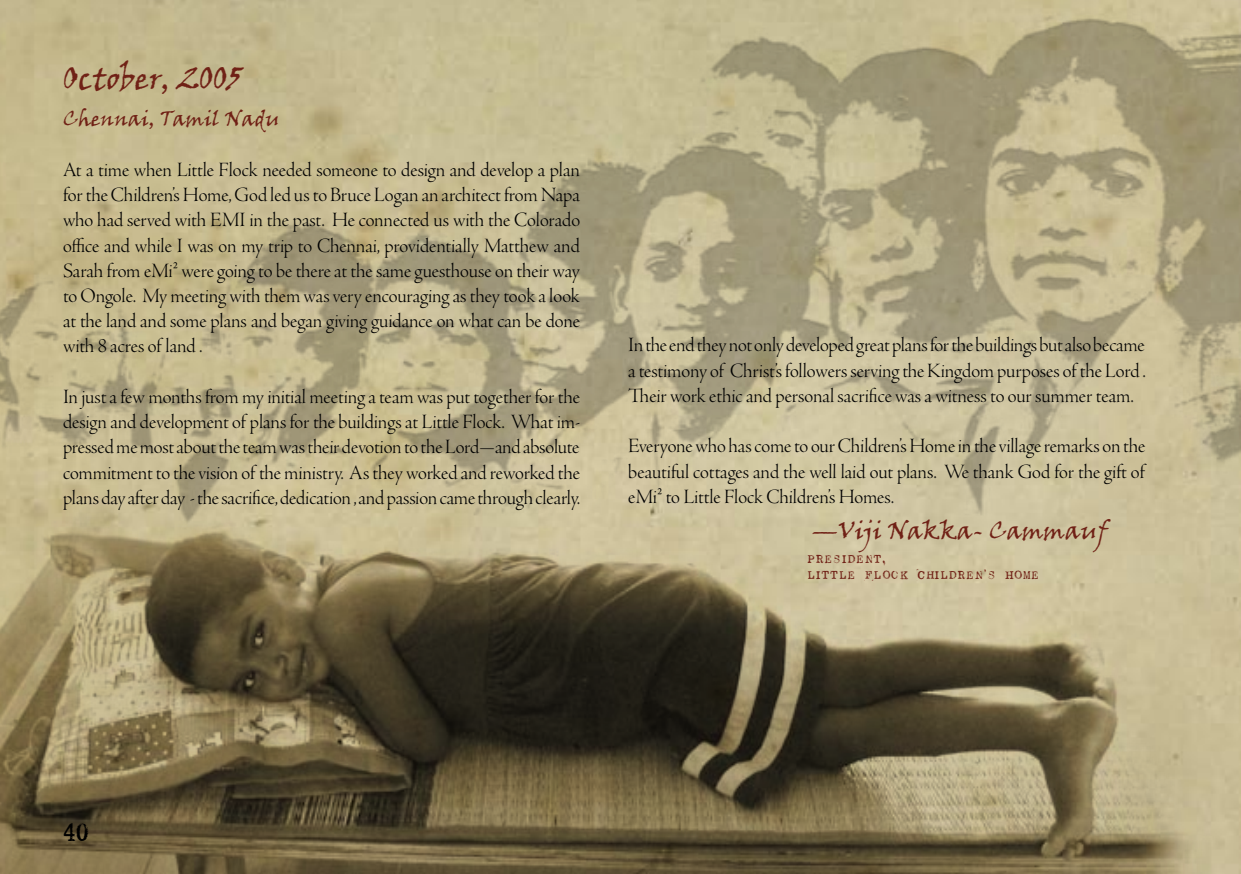
<style>
.page{position:relative;width:1241px;height:874px;background:#fff}
.page>*{position:absolute;margin:0;border:0;box-sizing:border-box;transform-origin:0 0}
.t1{font:31.5px "Viner Hand ITC";color:#702116}
.t2{font:31.5px "Bebete";color:#000}
.t3{font:24.5px "Viner Hand ITC";color:#702116}
.t4{font:21px/25.2px "Adobe Jenson Pro Lt Disp";letter-spacing:-.005em;color:#000;text-align:justify}
.t5{font:21px "Viner Hand ITC";color:#702116}
.t6{font:14px "Bebete";color:#702116}
</style>
<div class="page">
<img style="left:0;top:0;width:1240px;height:465px">
<img style="left:0;top:465px;width:1240px;height:408px">
<p class="t1" style="left:63px;top:58px;width:180px">October, 2005</p>
<p class="t5" style="left:63px;top:106px;width:218px">Chennai, Tamil Nadu</p>
<p class="t4" style="left:63px;top:157px;width:518px">At a time when Little Flock needed someone to design and develop a plan for the Children’s Home, God led us to Bruce Logan an architect from Napa who had served with EMI in the past. He connected us with the Colorado office and while I was on my trip to Chennai, providentially Matthew and Sarah from eMi² were going to be there at the same guesthouse on their way to Ongole. My meeting with them was very encouraging as they took a look at the land and some plans and began giving guidance on what can be done with 8 acres of land .</p>
<p class="t4" style="left:63px;top:384px;width:518px">In just a few months from my initial meeting a team was put together for the design and development of plans for the buildings at Little Flock. What im&shy;pressed me most about the team was their devotion to the Lord—and absolute commitment to the vision of the ministry. As they worked and reworked the plans day after day - the sacrifice, dedication , and passion came through clearly.</p>
<p class="t4" style="left:628px;top:333px;width:519px">In the end they not only developed great plans for the buildings but also became a testimony of Christ’s followers serving the Kingdom purposes of the Lord .<br>Their work ethic and personal sacrifice was a witness to our summer team.</p>
<p class="t4" style="left:628px;top:433px;width:518px">Everyone who has come to our Children’s Home in the village remarks on the beautiful cottages and the well laid out plans. We thank God for the gift of eMi² to Little Flock Children’s Homes.</p>
<p class="t3" style="left:811px;top:515px;width:298px">—Viji Nakka- Cammauf</p>
<p class="t6" style="left:807px;top:549px;width:85px">PRESIDENT,</p>
<p class="t6" style="left:807px;top:566px;width:234px">LITTLE FLOCK CHILDREN’S HOME</p>
<h1 class="t2" style="left:64px;top:812px;width:28px">40</h1>
</div>
